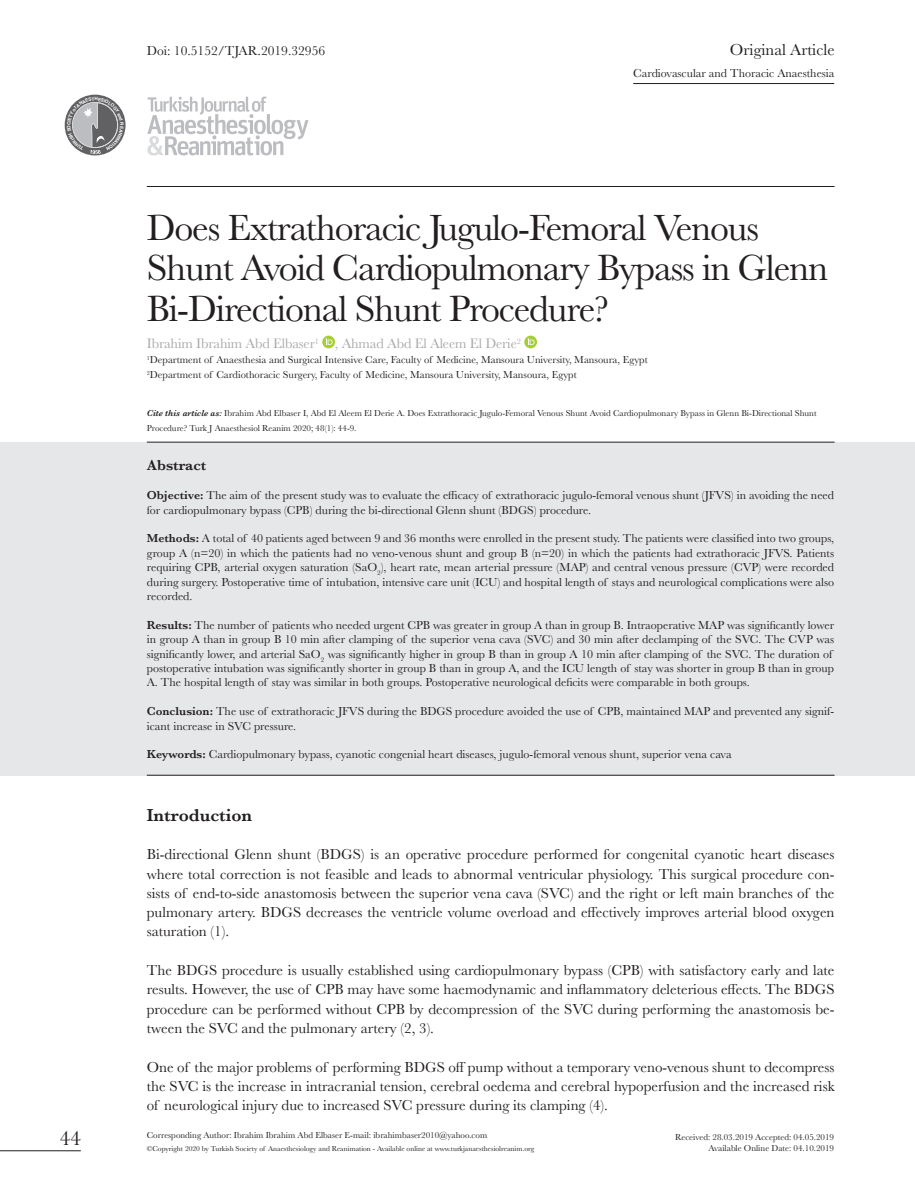
<style>
.page{position:relative;width:915px;height:1191px;background:#fff}
.page>*{position:absolute;margin:0;border:0;box-sizing:border-box;transform-origin:0 0}
.t1{font:37.8px/40.5px "Baskerville";letter-spacing:-.03em;color:#231f20}
.t2{font:21px "Baskerville";color:#231f20}
.t3{font:600 18px "Baskerville";color:#231f20}
.t4{font:16.5px "Baskerville";color:#231f20}
.t5{font:15px/19.4px "Baskerville";color:#231f20;text-align:justify}
.t6{font:600 15px "Baskerville";color:#231f20}
.t7{font:14.25px "Baskerville";letter-spacing:-.01em;color:#a8a9ad}
.t8{font:13.5px "Baskerville";color:#231f20}
.t9{font:12px/14.4px "Baskerville";color:#231f20}
.t10{font:10.5px/15px "Baskerville";color:#231f20}
.t11{font:9px/15px "Baskerville";color:#231f20}
.t12{font:7.5px "Baskerville";color:#231f20}
.s1{font-weight:600;font-style:italic}
.s2{font-weight:600}
</style>
<div class="page">
<svg style="left:147px;top:97px;width:161px;height:58px"></svg>
<svg style="left:322px;top:335px;width:13px;height:13px"></svg>
<svg style="left:325px;top:338px;width:7px;height:7px"></svg>
<svg style="left:524px;top:335px;width:13px;height:13px"></svg>
<svg style="left:527px;top:338px;width:7px;height:7px"></svg>
<hr style="left:147px;top:186px;width:687px;height:1px;background:#231f20">
<div style="left:0;top:442px;width:914px;height:333px;background:#e6e7e9"></div>
<hr style="left:147px;top:442px;width:687px;height:1px;background:#231f20">
<hr style="left:147px;top:775px;width:687px;height:1px;background:#231f20">
<hr style="left:0;top:1150px;width:81px;height:1px;background:#231f20">
<hr style="left:633px;top:83px;width:200px;height:1px;background:#231f20">
<svg style="left:65px;top:97px;width:58px;height:57px"></svg>
<h2 class="t2" style="left:60px;top:1124px;width:22px">44</h2>
<p class="t8" style="left:147px;top:42px;width:180px">Doi: 10.5152/TJAR.2019.32956</p>
<h3 class="t4" style="left:729px;top:39px;width:106px">Original Article</h3>
<p class="t9" style="left:633px;top:66px;width:203px">Cardiovascular and Thoracic Anaesthesia</p>
<h1 class="t1" style="left:147px;top:208px;width:682px">Does Extrathoracic Jugulo-Femoral Venous<br>Shunt Avoid Cardiopulmonary Bypass in Glenn<br>Bi-Directional Shunt Procedure?</h1>
<p class="t7" style="left:147px;top:335px;width:375px">Ibrahim Ibrahim Abd Elbaser<sup>1</sup> , Ahmad Abd El Aleem El Derie<sup>2</sup></p>
<p class="t10" style="left:147px;top:352px;width:502px"><sup>1</sup>Department of Anaesthesia and Surgical Intensive Care, Faculty of Medicine, Mansoura University, Mansoura, Egypt<br><sup>2</sup>Department of Cardiothoracic Surgery, Faculty of Medicine, Mansoura University, Mansoura, Egypt</p>
<p class="t11" style="left:147px;top:406px;width:671px"><span class="s1">Cite this article as:</span> Ibrahim Abd Elbaser I, Abd El Aleem El Derie A. Does Extrathoracic Jugulo-Femoral Venous Shunt Avoid Cardiopulmonary Bypass in Glenn Bi-Directional Shunt<br>Procedure? Turk J Anaesthesiol Reanim 2020; 48(1): 44-9.</p>
<p class="t6" style="left:147px;top:455px;width:61px">Abstract</p>
<p class="t9" style="left:147px;top:488px;width:688px"><span class="s2">Objective:</span> The aim of the present study was to evaluate the efficacy of extrathoracic jugulo-femoral venous shunt (JFVS) in avoiding the need for cardiopulmonary bypass (CPB) during the bi-directional Glenn shunt (BDGS) procedure.</p>
<p class="t9" style="left:147px;top:531px;width:688px;text-align:justify"><span class="s2">Methods:</span> A total of 40 patients aged between 9 and 36 months were enrolled in the present study. The patients were classified into two groups, group A (n=20) in which the patients had no veno-venous shunt and group B (n=20) in which the patients had extrathoracic JFVS. Patients requiring CPB, arterial oxygen saturation (SaO<sub>2</sub>), heart rate, mean arterial pressure (MAP) and central venous pressure (CVP) were recorded during surgery. Postoperative time of intubation, intensive care unit (ICU) and hospital length of stays and neurological complications were also recorded.</p>
<p class="t9" style="left:147px;top:618px;width:688px"><span class="s2">Results:</span> The number of patients who needed urgent CPB was greater in group A than in group B. Intraoperative MAP was significantly lower in group A than in group B 10 min after clamping of the superior vena cava (SVC) and 30 min after declamping of the SVC. The CVP was significantly lower, and arterial SaO<sub>2</sub> was significantly higher in group B than in group A 10 min after clamping of the SVC. The duration of postoperative intubation was significantly shorter in group B than in group A, and the ICU length of stay was shorter in group B than in group A. The hospital length of stay was similar in both groups. Postoperative neurological deficits were comparable in both groups.</p>
<p class="t9" style="left:147px;top:704px;width:688px"><span class="s2">Conclusion:</span> The use of extrathoracic JFVS during the BDGS procedure avoided the use of CPB, maintained MAP and prevented any signif&shy;icant increase in SVC pressure.</p>
<p class="t9" style="left:147px;top:747px;width:586px"><span class="s2">Keywords:</span> Cardiopulmonary bypass, cyanotic congenial heart diseases, jugulo-femoral venous shunt, superior vena cava</p>
<h3 class="t3" style="left:147px;top:802px;width:107px">Introduction</h3>
<p class="t5" style="left:147px;top:845px;width:689px">Bi-directional Glenn shunt (BDGS) is an operative procedure performed for congenital cyanotic heart diseases where total correction is not feasible and leads to abnormal ventricular physiology. This surgical procedure con&shy;sists of end-to-side anastomosis between the superior vena cava (SVC) and the right or left main branches of the pulmonary artery. BDGS decreases the ventricle volume overload and effectively improves arterial blood oxygen saturation (1).</p>
<p class="t5" style="left:147px;top:960px;width:689px">The BDGS procedure is usually established using cardiopulmonary bypass (CPB) with satisfactory early and late results. However, the use of CPB may have some haemodynamic and inflammatory deleterious effects. The BDGS procedure can be performed without CPB by decompression of the SVC during performing the anastomosis be&shy;tween the SVC and the pulmonary artery (2, 3).</p>
<p class="t5" style="left:147px;top:1057px;width:689px">One of the major problems of performing BDGS off pump without a temporary veno-venous shunt to decompress the SVC is the increase in intracranial tension, cerebral oedema and cerebral hypoperfusion and the increased risk of neurological injury due to increased SVC pressure during its clamping (4).</p>
<p class="t11" style="left:147px;top:1127px;width:342px">Corresponding Author: Ibrahim Ibrahim Abd Elbaser E-mail: ibrahimbaser2010@yahoo.com</p>
<p class="t12" style="left:147px;top:1143px;width:389px">©Copyright 2020 by Turkish Society of Anaesthesiology and Reanimation - Available online at www.turkjanaesthesiolreanim.org</p>
<p class="t11" style="left:675px;top:1131px;width:160px;line-height:10.8px;text-align:right">Received: 28.03.2019 Accepted: 04.05.2019<br>Available Online Date: 04.10.2019</p>
</div>
